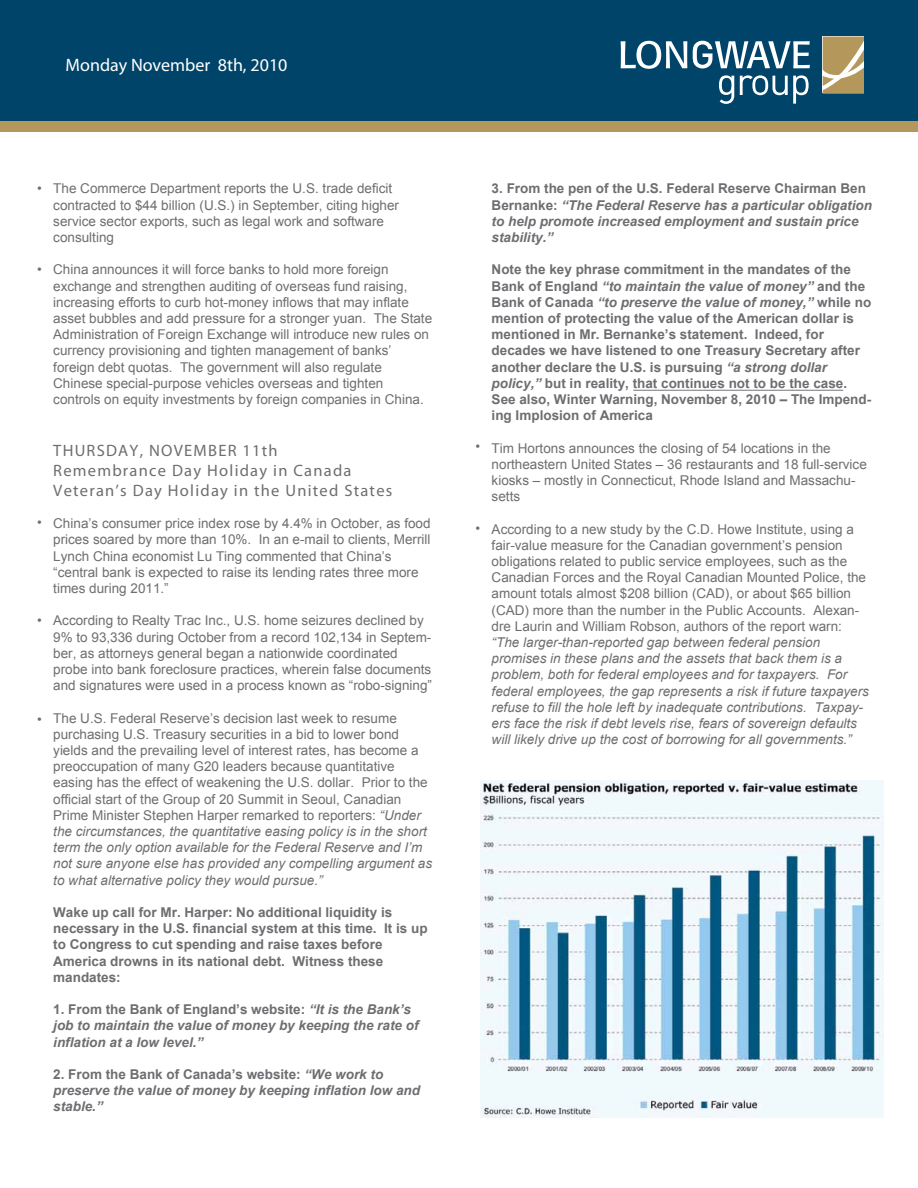
<style>
.page{position:relative;width:918px;height:1188px;background:#fff}
.page>*{position:absolute;margin:0;border:0;box-sizing:border-box;transform-origin:0 0}
.t1{font:18px "Myriad Pro";color:#fff}
.t2{font:16.5px/19.8px "Myriad Pro";letter-spacing:.075em;color:#6d6e71}
.t3{font:13.5px/16.2px "Arial";color:#6d6e71}
.t4{font:700 13.5px/16.2px "Arial";color:#6d6e71}
.t5{font:italic 13.5px/16.2px "Arial";color:#6d6e71}
.t6{font:italic 700 13.5px/16.2px "Arial";color:#6d6e71}
.s1{font-style:italic}
.s2{font-style:normal}
</style>
<div class="page">
<div style="left:0;top:0;width:918px;height:123px;background:#00446a"></div>
<div style="left:0;top:122px;width:918px;height:10px;background:#b4975a"></div>
<svg style="left:621px;top:41px;width:66px;height:28px"></svg>
<svg style="left:693px;top:41px;width:117px;height:27px"></svg>
<svg style="left:719px;top:75px;width:15px;height:29px"></svg>
<svg style="left:740px;top:75px;width:69px;height:29px"></svg>
<svg style="left:823px;top:37px;width:41px;height:57px;background:#c0a877"></svg>
<hr style="left:633px;top:390px;width:210px;height:1px;background:#737577">
<img style="left:480px;top:781px;width:403px;height:336px">
<h1 class="t1" style="left:66px;top:54px;width:223px">Monday November 8th, 2010</h1>
<p class="t3" style="left:37px;top:180px;width:6px">•</p>
<p class="t3" style="left:37px;top:262px;width:6px">•</p>
<p class="t3" style="left:37px;top:515px;width:6px">•</p>
<p class="t3" style="left:37px;top:613px;width:6px">•</p>
<p class="t3" style="left:37px;top:711px;width:6px">•</p>
<p class="t3" style="left:53px;top:181px;width:347px">The Commerce Department reports the U.S. trade deficit contracted to $44 billion (U.S.) in September, citing higher service sector exports, such as legal work and software consulting</p>
<p class="t3" style="left:53px;top:262px;width:380px">China announces it will force banks to hold more foreign exchange and strengthen auditing of overseas fund raising, increasing efforts to curb hot-money inflows that may inflate asset bubbles and add pressure for a stronger yuan. The State Administration of Foreign Exchange will introduce new rules on currency provisioning and tighten management of banks’ foreign debt quotas. The government will also regulate Chinese special-purpose vehicles overseas and tighten controls on equity investments by foreign companies in China.</p>
<p class="t2" style="left:53px;top:441px;width:341px">THURSDAY, NOVEMBER 11th<br>Remembrance Day Holiday in Canada<br>Veteran’s Day Holiday in the United States</p>
<p class="t3" style="left:53px;top:516px;width:379px">China’s consumer price index rose by 4.4% in October, as food prices soared by more than 10%. In an e-mail to clients, Merrill Lynch China economist Lu Ting commented that China’s “central bank is expected to raise its lending rates three more times during 2011.”</p>
<p class="t3" style="left:53px;top:613px;width:380px">According to Realty Trac Inc., U.S. home seizures declined by 9% to 93,336 during October from a record 102,134 in Septem&shy;ber, as attorneys general began a nationwide coordinated probe into bank foreclosure practices, wherein false documents and signatures were used in a process known as “robo-signing”</p>
<p class="t3" style="left:53px;top:710px;width:380px">The U.S. Federal Reserve’s decision last week to resume purchasing U.S. Treasury securities in a bid to lower bond yields and the prevailing level of interest rates, has become a preoccupation of many G20 leaders because quantitative easing has the effect of weakening the U.S. dollar. Prior to the official start of the Group of 20 Summit in Seoul, Canadian Prime Minister Stephen Harper remarked to reporters: <span class="s1">“Under the circumstances, the quantitative easing policy is in the short term the only option available for the Federal Reserve and I’m not sure anyone else has provided any compelling argument as to what alternative policy they would pursue.”</span></p>
<p class="t4" style="left:53px;top:905px;width:376px">Wake up call for Mr. Harper: No additional liquidity is necessary in the U.S. financial system at this time. It is up to Congress to cut spending and raise taxes before America drowns in its national debt. Witness these mandates:</p>
<p class="t6" style="left:53px;top:1002px;width:367px"><span class="s2">1. From the Bank of England’s website:</span> “It is the Bank’s job to maintain the value of money by keeping the rate of inflation at a low level.”</p>
<p class="t6" style="left:53px;top:1067px;width:368px"><span class="s2">2. From the Bank of Canada’s website:</span> “We work to preserve the value of money by keeping inflation low and stable.”</p>
<p class="t3" style="left:475px;top:438px;width:6px">•</p>
<p class="t3" style="left:475px;top:520px;width:6px">•</p>
<p class="t6" style="left:492px;top:181px;width:382px"><span class="s2">3. From the pen of the U.S. Federal Reserve Chairman Ben Bernanke:</span> “The Federal Reserve has a particular obligation to help promote increased employment and sustain price stability.”</p>
<p class="t4" style="left:492px;top:262px;width:381px">Note the key phrase commitment in the mandates of the Bank of England <span class="s1">“to maintain the value of money”</span> and the Bank of Canada <span class="s1">“to preserve the value of money,”</span> while no mention of protecting the value of the American dollar is mentioned in Mr. Bernanke’s statement. Indeed, for decades we have listened to one Treasury Secretary after another declare the U.S. is pursuing <span class="s1">“a strong dollar policy,”</span> but in reality, that continues not to be the case.<br>See also, Winter Warning, November 8, 2010 – The Impend&shy;ing Implosion of America</p>
<p class="t3" style="left:492px;top:440px;width:377px">Tim Hortons announces the closing of 54 locations in the northeastern United States – 36 restaurants and 18 full-service kiosks – mostly in Connecticut, Rhode Island and Massachu&shy;setts</p>
<p class="t3" style="left:492px;top:521px;width:376px">According to a new study by the C.D. Howe Institute, using a fair-value measure for the Canadian government’s pension obligations related to public service employees, such as the Canadian Forces and the Royal Canadian Mounted Police, the amount totals almost $208 billion (CAD), or about $65 billion (CAD) more than the number in the Public Accounts. Alexan&shy;dre Laurin and William Robson, authors of the report warn:</p>
<p class="t5" style="left:492px;top:634px;width:379px">“The larger-than-reported gap between federal pension promises in these plans and the assets that back them is a problem, both for federal employees and for taxpayers. For federal employees, the gap represents a risk if future taxpayers refuse to fill the hole left by inadequate contributions. Taxpay&shy;ers face the risk if debt levels rise, fears of sovereign defaults will likely drive up the cost of borrowing for all governments.”</p>
</div>
